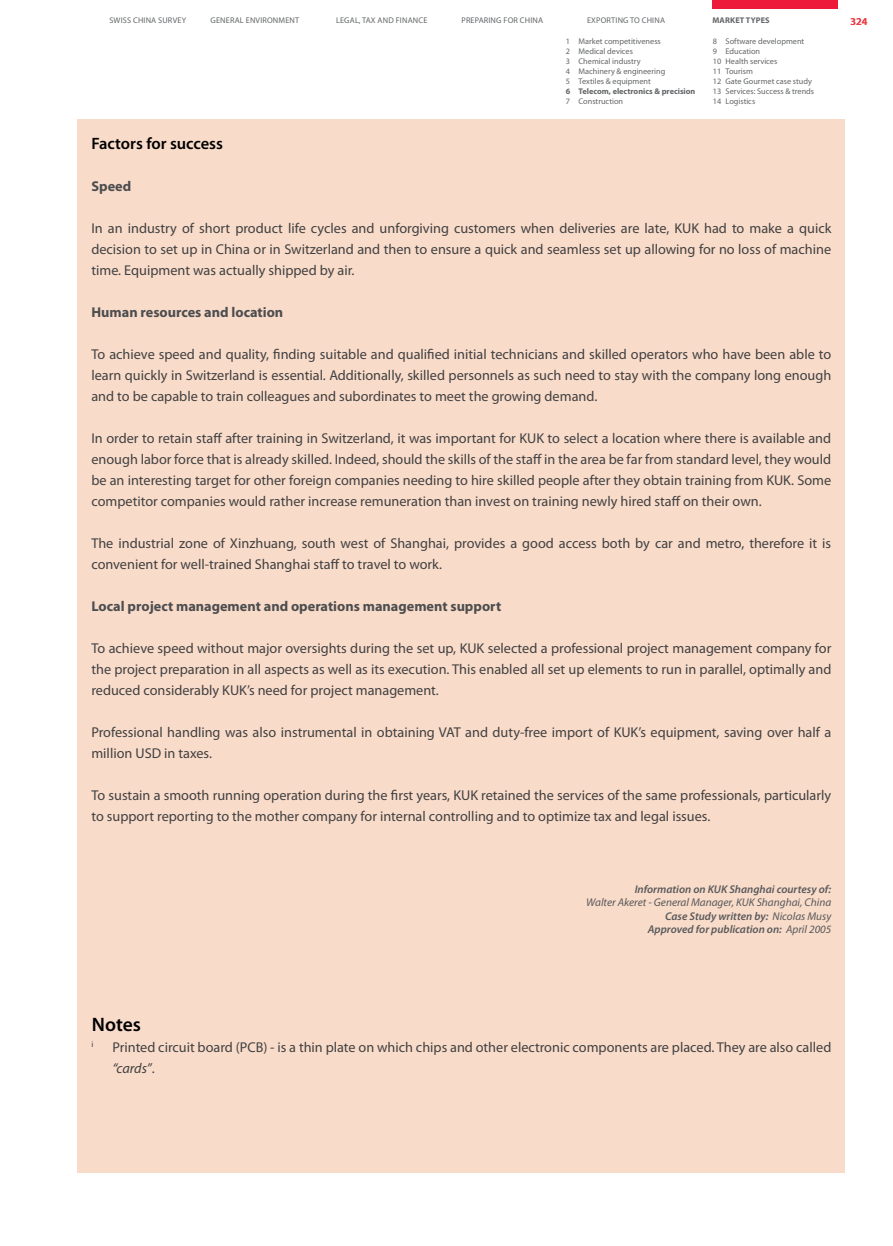
<style>
.page{position:relative;width:893px;height:1246px;background:#fff}
.page>*{position:absolute;margin:0;border:0;box-sizing:border-box;transform-origin:0 0}
.t1{font:600 19.5px "Myriad Pro";color:#000}
.t2{font:600 16.5px "Myriad Pro";color:#000}
.t3{font:14.25px/21px "Myriad Pro";color:#414142;text-align:justify}
.t4{font:700 14.25px "Myriad Pro";color:#4c4d4f}
.t5{font:italic 11.25px/13.5px "Myriad Pro";color:#58595b;text-align:right}
.t6{font:italic 600 11.25px "Myriad Pro";color:#58595b}
.t7{font:600 10.5px "Myriad Pro";color:#ef4148}
.t8{font:8.25px/9.9px "Myriad Pro";color:#636567}
.t9{font:8.25px "Myriad Pro";letter-spacing:.02em;color:#636567}
.t10{font:700 8.25px "Myriad Pro";color:#636567}
.t11{font:700 8.25px "Myriad Pro";letter-spacing:.02em;color:#636567}
.t12{font:8.25px "Myriad Pro";color:#414142}
.s1{font-weight:600}
.s2{font-style:italic}
</style>
<div class="page">
<div style="left:77px;top:119px;width:767px;height:1054px;background:#f9dbc9"></div>
<div style="left:712px;top:0;width:126px;height:9px;background:#ed1a3a"></div>
<p class="t9" style="left:109px;top:15px;width:78px">SWISS CHINA SURVEY</p>
<p class="t9" style="left:211px;top:15px;width:90px">GENERAL ENVIRONMENT</p>
<p class="t9" style="left:336px;top:15px;width:93px">LEGAL, TAX AND FINANCE</p>
<p class="t9" style="left:461px;top:15px;width:83px">PREPARING FOR CHINA</p>
<p class="t8" style="left:587px;top:15px;width:10px">Exporting</p>
<p class="t8" style="left:630px;top:15px;width:22px">to China</p>
<p class="t11" style="left:712px;top:15px;width:59px">Market Types</p>
<p class="t7" style="left:851px;top:15px;width:18px">324</p>
<p class="t8" style="left:566px;top:37px;width:101px">1 Market competitiveness<br>2 Medical devices<br>3 Chemical industry<br>4 Machinery &amp; engineering<br>5 Textiles &amp; equipment</p>
<p class="t10" style="left:566px;top:86px;width:131px">6 Telecom, electronics &amp; precision</p>
<p class="t8" style="left:566px;top:96px;width:59px">7 Construction</p>
<p class="t8" style="left:713px;top:37px;width:103px">8 Software development<br>9 Education<br>10 Health services<br>11 Tourism<br>12 Gate Gourmet case study<br>13 Services: Success &amp; trends<br>14 Logistics</p>
<p class="t2" style="left:91px;top:133px;width:133px">Factors for success</p>
<p class="t4" style="left:91px;top:176px;width:41px">Speed</p>
<p class="t3" style="left:91px;top:217px;width:741px">In an industry of short product life cycles and unforgiving customers when deliveries are late, KUK had to make a quick decision to set up in China or in Switzerland and then to ensure a quick and seamless set up allowing for no loss of machine time. Equipment was actually shipped by air.</p>
<p class="t4" style="left:91px;top:302px;width:193px">Human resources and location</p>
<p class="t3" style="left:91px;top:343px;width:741px">To achieve speed and quality, finding suitable and qualified initial technicians and skilled operators who have been able to learn quickly in Switzerland is essential. Additionally, skilled personnels as such need to stay with the company long enough and to be capable to train colleagues and subordinates to meet the growing demand.</p>
<p class="t3" style="left:91px;top:427px;width:741px">In order to retain staff after training in Switzerland, it was important for KUK to select a location where there is available and enough labor force that is already skilled. Indeed, should the skills of the staff in the area be far from standard level, they would be an interesting target for other foreign companies needing to hire skilled people after they obtain training from KUK. Some competitor companies would rather increase remuneration than invest on training newly hired staff on their own.</p>
<p class="t3" style="left:91px;top:532px;width:741px">The industrial zone of Xinzhuang, south west of Shanghai, provides a good access both by car and metro, therefore it is convenient for well-trained Shanghai staff to travel to work.</p>
<p class="t4" style="left:91px;top:596px;width:411px">Local project management and operations management support</p>
<p class="t3" style="left:91px;top:637px;width:741px">To achieve speed without major oversights during the set up, KUK selected a professional project management company for the project preparation in all aspects as well as its execution. This enabled all set up elements to run in parallel, optimally and reduced considerably KUK’s need for project management.</p>
<p class="t3" style="left:91px;top:721px;width:741px">Professional handling was also instrumental in obtaining VAT and duty-free import of KUK’s equipment, saving over half a million USD in taxes.</p>
<p class="t3" style="left:91px;top:784px;width:741px">To sustain a smooth running operation during the first years, KUK retained the services of the same professionals, particularly to support reporting to the mother company for internal controlling and to optimize tax and legal issues.</p>
<h1 class="t1" style="left:92px;top:1012px;width:51px">Notes</h1>
<p class="t6" style="left:635px;top:882px;width:198px">Information on KUK Shanghai courtesy of:</p>
<p class="t5" style="left:586px;top:895px;width:247px">Walter Akeret - General Manager, KUK Shanghai, China<br><span class="s1">Case Study written by:</span> Nicolas Musy<br><span class="s1">Approved for publication on:</span> April 2005</p>
<p class="t12" style="left:91px;top:1039px;width:3px">i</p>
<p class="t3" style="left:112px;top:1036px;width:720px">Printed circuit board (PCB) - is a thin plate on which chips and other electronic components are placed. They are also called <span class="s2">“cards”</span>.</p>
</div>
